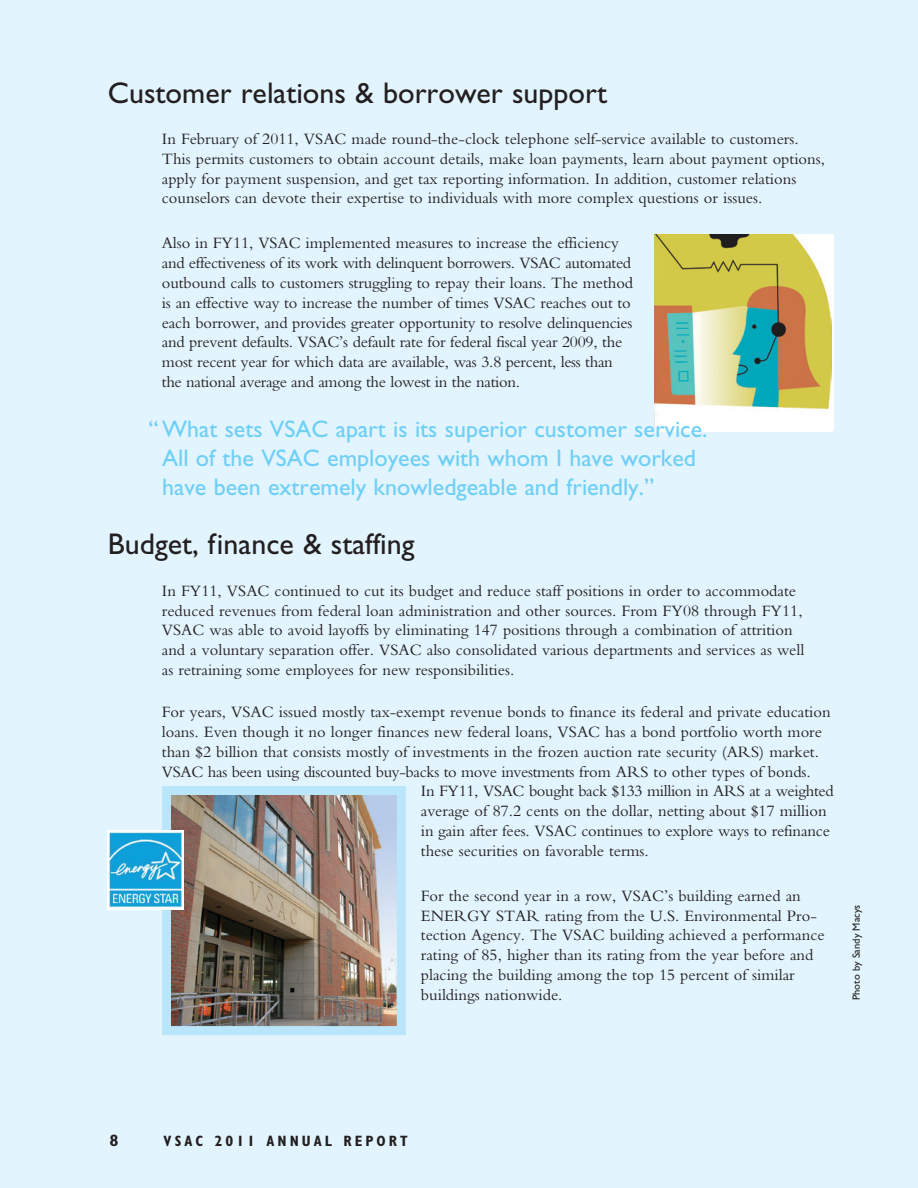
<style>
.page{position:relative;width:918px;height:1188px;background:#e2f4fd}
.page>*{position:absolute;margin:0;border:0;box-sizing:border-box;transform-origin:0 0}
.division_header{font:30px "Gill Sans Std";color:#231f20}
.quote{font:24px/28.8px "Gill Sans Std";color:#6ecff6}
.text{font:16.5px/19.8px "Bembo Std";color:#231f20}
.text-2{font:16.5px "Bembo Std";letter-spacing:-.02em;color:#231f20}
.t1{font:700 16.5px "Gill Sans Std";color:#231f20}
.t2{font:700 condensed 15px "Gill Sans Std";letter-spacing:.2em;color:#231f20}
.t3{font:10.5px "Gill Sans Std";color:#231f20}
</style>
<div class="page">
<img style="left:655px;top:234px;width:176px;height:197px">
<img style="left:172px;top:796px;width:224px;height:229px">
<div style="left:162px;top:786px;width:244px;height:249px;border:9px solid #bae6fb"></div>
<div style="left:107px;top:830px;width:77px;height:79px;background:#fff"></div>
<img style="left:108px;top:831px;width:75px;height:77px">
<p class="division_header" style="left:108px;top:75px;width:501px">Customer relations &amp; borrower support</p>
<p class="text" style="left:162px;top:129px;width:665px">In February of 2011, VSAC made round-the-clock telephone self-service available to customers.<br>This permits customers to obtain account details, make loan payments, learn about payment options, apply for payment suspension, and get tax reporting information. In addition, customer relations counselors can devote their expertise to individuals with more complex questions or issues.</p>
<p class="text" style="left:162px;top:233px;width:473px">Also in FY11, VSAC implemented measures to increase the efficiency and effectiveness of its work with delinquent borrowers. VSAC automated outbound calls to customers struggling to repay their loans. The method is an effective way to increase the number of times VSAC reaches out to each borrower, and provides greater opportunity to resolve delinquencies and prevent defaults. VSAC’s default rate for federal fiscal year 2009, the most recent year for which data are available, was 3.8 percent, less than the national average and among the lowest in the nation.</p>
<p class="quote" style="left:162px;top:415px;width:547px;text-indent:-14px">“What sets VSAC apart is its superior customer service.<br>All of the VSAC employees with whom I have worked have been extremely knowledgeable and friendly.”</p>
<p class="division_header" style="left:108px;top:527px;width:308px">Budget, finance &amp; staffing</p>
<p class="text" style="left:162px;top:580px;width:644px">In FY11, VSAC continued to cut its budget and reduce staff positions in order to accommodate reduced revenues from federal loan administration and other sources. From FY08 through FY11, VSAC was able to avoid layoffs by eliminating 147 positions through a combination of attrition and a voluntary separation offer. VSAC also consolidated various departments and services as well as retraining some employees for new responsibilities.</p>
<p class="text" style="left:162px;top:702px;width:670px">For years, VSAC issued mostly tax-exempt revenue bonds to finance its federal and private education</p>
<p class="text" style="left:162px;top:722px;width:662px">loans. Even though it no longer finances new federal loans, VSAC has a bond portfolio worth more</p>
<p class="text" style="left:162px;top:741px;width:659px">than $2 billion that consists mostly of investments in the frozen auction rate security (ARS) market.</p>
<p class="text-2" style="left:162px;top:762px;width:651px">VSAC has been using discounted buy-backs to move investments from ARS to other types of bonds.</p>
<p class="text-2" style="left:421px;top:782px;width:414px">In FY11, VSAC bought back $133 million in ARS at a weighted</p>
<p class="text" style="left:421px;top:801px;width:407px">average of 87.2 cents on the dollar, netting about $17 million</p>
<p class="text" style="left:421px;top:821px;width:411px">in gain after fees. VSAC continues to explore ways to refinance</p>
<p class="text" style="left:421px;top:840px;width:230px">these securities on favorable terms.</p>
<p class="text" style="left:421px;top:885px;width:405px">For the second year in a row, VSAC’s building earned an ENERGY STAR rating from the U.S. Environmental Pro&shy;tection Agency. The VSAC building achieved a performance rating of 85, higher than its rating from the year before and placing the building among the top 15 percent of similar buildings nationwide.</p>
<p class="t3" style="left:850px;top:1000px;width:97px;rotate:-90deg">Photo by Sandy Macys</p>
<p class="t1" style="left:110px;top:1131px;width:11px">8</p>
<p class="t2" style="left:164px;top:1132px;width:245px">VSAC 2011 ANNUAL REPORT</p>
</div>
